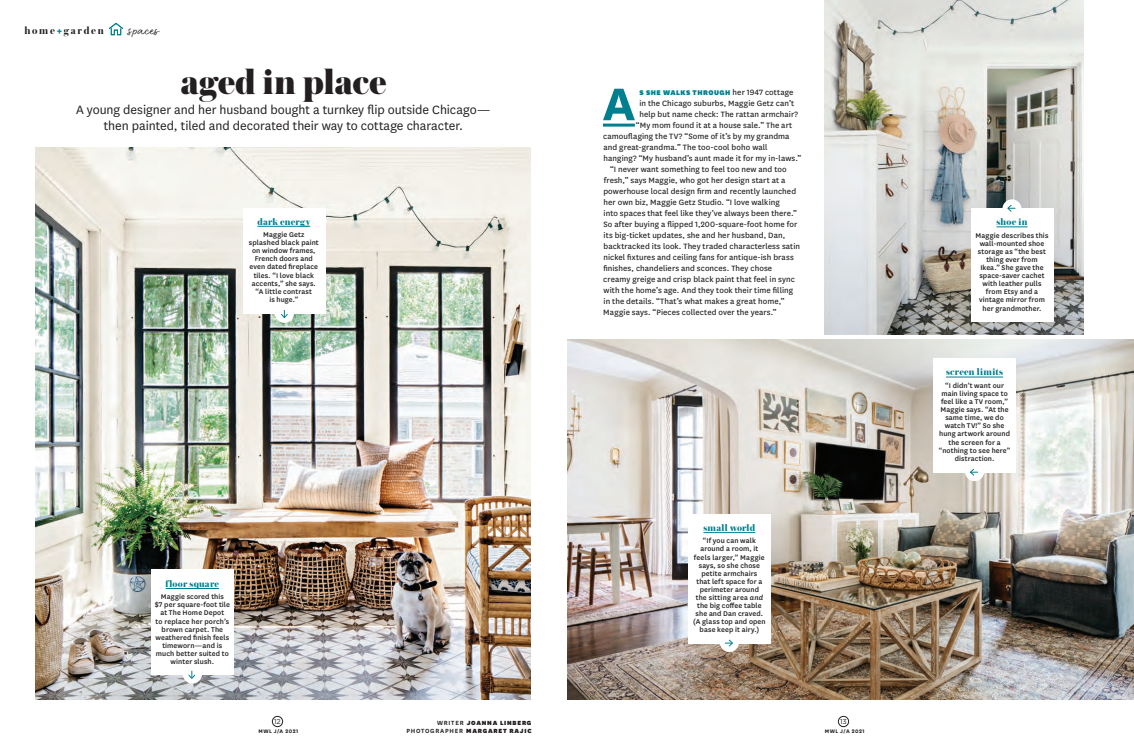
<style>
.page{position:relative;width:1134px;height:756px;background:#fff}
.page>*{position:absolute;margin:0;border:0;box-sizing:border-box;transform-origin:0 0}
.t1{font:900 37px "Austin";letter-spacing:-.005em;color:#231f20}
.t2{font:14px/16px "National";letter-spacing:-.005em;color:#231f20;text-align:center}
.t3{font:14px "Head Turn Smooth";color:#231f20}
.t4{font:700 11px "Austin";letter-spacing:.155em;color:#231f20}
.t5{font:800 10px "Austin";letter-spacing:.025em;color:#007f8f}
.t6{font:9px "National";letter-spacing:.01em;color:#231f20}
.t7{font:500 8px/8.1px "National";letter-spacing:.01em;color:#231f20;text-align:center}
.t8{font:900 8px "National";letter-spacing:.065em;color:#007f8f}
.t9{font:900 7px/8px "National";letter-spacing:.11em;color:#231f20;text-align:right}
.t10{font:7px "Gotham";color:#231f20}
.t11{font:700 6px "National";letter-spacing:.08em;color:#231f20}
.s1{font-family:"National";font-weight:900;color:#007f8f}
.s2{font-weight:400;font-size:9px;color:#231f20}
.s3{font-weight:600}
.s4{font-style:italic}
</style>
<div class="page">
<svg style="left:108px;top:22px;width:16px;height:13px"></svg>
<div style="left:838px;top:716px;width:11px;height:11px;border:1px solid #231f20;border-radius:50%"></div>
<img style="left:36px;top:147px;width:495px;height:553px">
<img style="left:567px;top:339px;width:567px;height:361px">
<img style="left:824px;top:0;width:260px;height:334px">
<hr style="left:603px;top:124px;width:32px;height:3px;background:#007f8f">
<svg style="left:603px;top:89px;width:32px;height:31px"></svg>
<div style="left:151px;top:569px;width:83px;height:106px;background:#fff"></div>
<svg style="left:183px;top:671px;width:19px;height:13px"></svg>
<hr style="left:166px;top:588px;width:53px;height:1px;background:#007f8f">
<div style="left:243px;top:208px;width:83px;height:105px;background:#fff"></div>
<svg style="left:275px;top:310px;width:19px;height:13px"></svg>
<hr style="left:257px;top:226px;width:53px;height:1px;background:#007f8f">
<div style="left:272px;top:716px;width:11px;height:11px;border:1px solid #231f20;border-radius:50%"></div>
<div style="left:971px;top:208px;width:82px;height:114px;background:#fff"></div>
<svg style="left:1002px;top:199px;width:20px;height:13px"></svg>
<hr style="left:996px;top:227px;width:32px;height:1px;background:#007f8f">
<div style="left:933px;top:358px;width:83px;height:114px;background:#fff"></div>
<svg style="left:965px;top:468px;width:19px;height:13px"></svg>
<hr style="left:946px;top:377px;width:57px;height:1px;background:#007f8f">
<div style="left:688px;top:514px;width:83px;height:129px;background:#fff"></div>
<svg style="left:720px;top:639px;width:19px;height:13px"></svg>
<hr style="left:703px;top:532px;width:52px;height:1px;background:#007f8f">
<p class="t4" style="left:24px;top:22px;width:81px">home<span class="s1">+</span>garden</p>
<h2 class="t3" style="left:127px;top:21px;width:33px">spaces</h2>
<h1 class="t1" style="left:181px;top:54px;width:207px">aged in place</h1>
<h2 class="t2" style="left:76px;top:101px;width:416px">A young designer and her husband bought a turnkey flip outside Chicago— then painted, tiled and decorated their way to cottage character.</h2>
<p class="t5" style="left:257px;top:214px;width:54px">dark energy</p>
<p class="t7" style="left:249px;top:230px;width:71px">Maggie Getz splashed black paint on window frames,<br>French doors and even dated fireplace tiles. “I love black accents,” she says. “A little contrast<br>is huge.”</p>
<p class="t8" style="left:639px;top:87px;width:156px">S SHE WALKS THROUGH <span class="s2">her 1947 cottage</span></p>
<p class="t6" style="left:639px;top:97px;width:156px">in the Chicago suburbs, Maggie Getz can’t</p>
<p class="t6" style="left:639px;top:108px;width:160px">help but name check: The rattan armchair?</p>
<p class="t6" style="left:636px;top:119px;width:158px">“My mom found it at a house sale.” The art</p>
<p class="t6" style="left:603px;top:130px;width:188px">camouflaging the TV? “Some of it’s by my grandma</p>
<p class="t6" style="left:603px;top:141px;width:166px">and great-grandma.” The too-cool boho wall</p>
<p class="t6" style="left:604px;top:152px;width:199px">hanging? “My husband’s aunt made it for my in-laws.”</p>
<p class="t6" style="left:610px;top:163px;width:178px">“I never want something to feel too new and too</p>
<p class="t6" style="left:604px;top:174px;width:183px">fresh,” says Maggie, who got her design start at a</p>
<p class="t6" style="left:603px;top:185px;width:194px">powerhouse local design firm and recently launched</p>
<p class="t6" style="left:604px;top:196px;width:178px">her own biz, Maggie Getz Studio. “I love walking</p>
<p class="t6" style="left:604px;top:207px;width:195px">into spaces that feel like they’ve always been there.”</p>
<p class="t6" style="left:603px;top:218px;width:195px">So after buying a flipped 1,200-square-foot home for</p>
<p class="t6" style="left:604px;top:229px;width:183px">its big-ticket updates, she and her husband, Dan,</p>
<p class="t6" style="left:604px;top:240px;width:198px">backtracked its look. They traded characterless satin</p>
<p class="t6" style="left:603px;top:251px;width:192px">nickel fixtures and ceiling fans for antique-ish brass</p>
<p class="t6" style="left:603px;top:262px;width:170px">finishes, chandeliers and sconces. They chose</p>
<p class="t6" style="left:603px;top:273px;width:193px">creamy greige and crisp black paint that feel in sync</p>
<p class="t6" style="left:604px;top:284px;width:191px">with the home’s age. And they took their time filling</p>
<p class="t6" style="left:604px;top:295px;width:183px">in the details. “That’s what makes a great home,”</p>
<p class="t6" style="left:603px;top:306px;width:175px">Maggie says. “Pieces collected over the years.”</p>
<p class="t5" style="left:166px;top:576px;width:55px">floor square</p>
<p class="t7" style="left:155px;top:592px;width:77px">Maggie scored this<br>$7 per square-foot tile at The Home Depot<br>to replace her porch’s brown carpet. The weathered finish feels timeworn—and is much better suited to winter slush.</p>
<p class="t10" style="left:274px;top:717px;width:8px">12</p>
<p class="t11" style="left:258px;top:727px;width:41px">MWL J/A 2021</p>
<p class="t9" style="left:406px;top:718px;width:127px"><span class="s3">WRITER</span> JOANNA LINBERG<br><span class="s3">PHOTOGRAPHER</span> MARGARET RAJIC</p>
<p class="t5" style="left:703px;top:520px;width:53px">small world</p>
<p class="t7" style="left:693px;top:536px;width:74px">“If you can walk around a room, it feels larger,” Maggie says, so she chose petite armchairs<br>that left space for a perimeter around<br>the sitting area <span class="s4">and </span>the big coffee table she and Dan craved. (A glass top and open base keep it airy.)</p>
<p class="t10" style="left:840px;top:717px;width:8px">13</p>
<p class="t11" style="left:825px;top:727px;width:41px">MWL J/A 2021</p>
<p class="t5" style="left:996px;top:215px;width:33px">shoe in</p>
<p class="t7" style="left:976px;top:231px;width:74px">Maggie describes this wall-mounted shoe storage as “the best thing ever from<br>Ikea.” She gave the space-saver cachet with leather pulls from Etsy and a vintage mirror from her grandmother.</p>
<p class="t5" style="left:946px;top:365px;width:59px">screen limits</p>
<p class="t7" style="left:939px;top:381px;width:73px">“I didn’t want our main living space to feel like a TV room,”<br>Maggie says. “At the same time, we do watch TV!” So she hung artwork around the screen for a “nothing to see here” distraction.</p>
</div>
